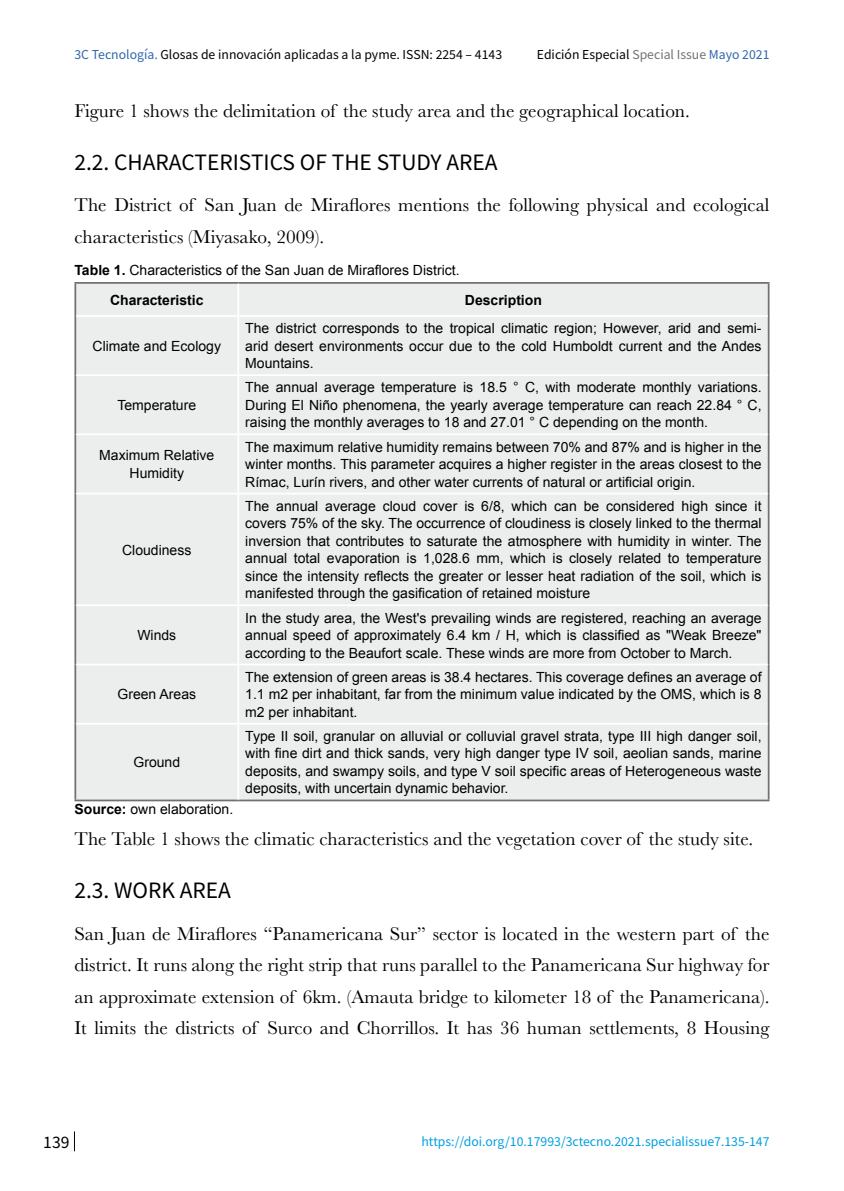
<style>
.page{position:relative;width:844px;height:1191px;background:#fff}
.page>*{position:absolute;margin:0;border:0;box-sizing:border-box;transform-origin:0 0}
.t1{font:21px "Noto Sans HK";color:#000}
.t2{font:19.25px/31.5px "Baskerville";color:#000}
.t3{font:15.75px "Noto Sans HK";color:#000}
.t4{font:14px/17.5px "Arial";color:#000;text-align:justify}
.t5{font:700 14px "Arial";color:#000}
.t6{font:12.25px "Noto Sans HK";color:#000}
.t7{font:12.25px "Noto Sans HK";color:#009ee0}
.s1{color:#2e66ab}
.s2{color:#707172}
.s3{font-weight:700}
</style>
<div class="page">
<svg style="left:74px;top:1131px;width:1px;height:20px"></svg>
<div style="left:76px;top:284px;width:691px;height:515px;background:#eceded"></div>
<hr style="left:74px;top:282px;width:164px;height:2px;background:#707172">
<hr style="left:74px;top:284px;width:2px;height:32px;background:#707172">
<hr style="left:238px;top:282px;width:531px;height:2px;background:#707172">
<hr style="left:767px;top:284px;width:2px;height:32px;background:#707172">
<hr style="left:74px;top:316px;width:2px;height:59px;background:#707172">
<hr style="left:767px;top:316px;width:2px;height:59px;background:#707172">
<hr style="left:74px;top:375px;width:2px;height:59px;background:#707172">
<hr style="left:767px;top:375px;width:2px;height:59px;background:#707172">
<hr style="left:74px;top:434px;width:2px;height:59px;background:#707172">
<hr style="left:767px;top:434px;width:2px;height:59px;background:#707172">
<hr style="left:74px;top:493px;width:2px;height:112px;background:#707172">
<hr style="left:767px;top:493px;width:2px;height:112px;background:#707172">
<hr style="left:74px;top:605px;width:2px;height:59px;background:#707172">
<hr style="left:767px;top:605px;width:2px;height:59px;background:#707172">
<hr style="left:74px;top:664px;width:2px;height:59px;background:#707172">
<hr style="left:767px;top:664px;width:2px;height:59px;background:#707172">
<hr style="left:74px;top:723px;width:2px;height:76px;background:#707172">
<hr style="left:767px;top:723px;width:2px;height:76px;background:#707172">
<hr style="left:74px;top:799px;width:164px;height:2px;background:#707172">
<hr style="left:238px;top:799px;width:531px;height:2px;background:#707172">
<hr style="left:237px;top:284px;width:2px;height:31px;background:#fff">
<hr style="left:76px;top:315px;width:162px;height:2px;background:#fff">
<hr style="left:238px;top:315px;width:529px;height:2px;background:#fff">
<hr style="left:237px;top:317px;width:2px;height:57px;background:#fff">
<hr style="left:76px;top:374px;width:162px;height:2px;background:#fff">
<hr style="left:238px;top:374px;width:529px;height:2px;background:#fff">
<hr style="left:237px;top:376px;width:2px;height:57px;background:#fff">
<hr style="left:76px;top:433px;width:162px;height:2px;background:#fff">
<hr style="left:238px;top:433px;width:529px;height:2px;background:#fff">
<hr style="left:237px;top:435px;width:2px;height:58px;background:#fff">
<hr style="left:76px;top:493px;width:162px;height:1px;background:#fff">
<hr style="left:238px;top:493px;width:529px;height:1px;background:#fff">
<hr style="left:237px;top:494px;width:2px;height:110px;background:#fff">
<hr style="left:76px;top:604px;width:162px;height:2px;background:#fff">
<hr style="left:238px;top:604px;width:529px;height:2px;background:#fff">
<hr style="left:237px;top:606px;width:2px;height:57px;background:#fff">
<hr style="left:76px;top:663px;width:162px;height:2px;background:#fff">
<hr style="left:238px;top:663px;width:529px;height:2px;background:#fff">
<hr style="left:237px;top:665px;width:2px;height:58px;background:#fff">
<hr style="left:76px;top:723px;width:162px;height:1px;background:#fff">
<hr style="left:238px;top:723px;width:529px;height:1px;background:#fff">
<hr style="left:237px;top:724px;width:2px;height:75px;background:#fff">
<p class="t6" style="left:74px;top:48px;width:429px"><span class="s1">3C Tecnología.</span> Glosas de innovación aplicadas a la pyme. ISSN: 2254 – 4143</p>
<p class="t6" style="left:537px;top:48px;width:234px">Edición Especial <span class="s2">Special Issue</span> <span class="s1">Mayo 2021</span></p>
<h2 class="t2" style="left:74px;top:95px;width:617px">Figure 1 shows the delimitation of the study area and the geographical location.</h2>
<h1 class="t1" style="left:74px;top:150px;width:424px">2.2. CHARACTERISTICS OF THE STUDY AREA</h1>
<h2 class="t2" style="left:74px;top:189px;width:696px">The District of San Juan de Miraflores mentions the following physical and ecological characteristics (Miyasako, 2009).</h2>
<p class="t4" style="left:110px;top:255px;width:351px;line-height:29.6px;text-indent:-36px"><span class="s3">Table 1.</span> Characteristics of the San Juan de Miraflores District.<br><span class="s3">Characteristic</span></p>
<p class="t5" style="left:465px;top:290px;width:79px">Description</p>
<p class="t4" style="left:92px;top:337px;width:130px">Climate and Ecology</p>
<p class="t4" style="left:117px;top:396px;width:80px">Temperature</p>
<p class="t4" style="left:245px;top:320px;width:517px">The district corresponds to the tropical climatic region; However, arid and semi&shy;arid desert environments occur due to the cold Humboldt current and the Andes Mountains.</p>
<p class="t4" style="left:245px;top:379px;width:517px">The annual average temperature is 18.5 ° C, with moderate monthly variations.<br>During El Niño phenomena, the yearly average temperature can reach 22.84 ° C, raising the monthly averages to 18 and 27.01 ° C depending on the month.</p>
<p class="t4" style="left:99px;top:447px;width:117px;text-align:center">Maximum Relative<br>Humidity</p>
<p class="t4" style="left:245px;top:438px;width:517px">The maximum relative humidity remains between 70% and 87% and is higher in the winter months. This parameter acquires a higher register in the areas closest to the Rímac, Lurín rivers, and other water currents of natural or artificial origin.</p>
<p class="t4" style="left:122px;top:541px;width:71px">Cloudiness</p>
<p class="t4" style="left:137px;top:626px;width:40px">Winds</p>
<p class="t4" style="left:117px;top:685px;width:80px">Green Areas</p>
<p class="t4" style="left:133px;top:753px;width:48px">Ground</p>
<p class="t4" style="left:245px;top:497px;width:517px">The annual average cloud cover is 6/8, which can be considered high since it covers 75% of the sky. The occurrence of cloudiness is closely linked to the thermal inversion that contributes to saturate the atmosphere with humidity in winter. The annual total evaporation is 1,028.6 mm, which is closely related to temperature since the intensity reflects the greater or lesser heat radiation of the soil, which is manifested through the gasification of retained moisture</p>
<p class="t4" style="left:245px;top:609px;width:517px">In the study area, the West's prevailing winds are registered, reaching an average annual speed of approximately 6.4 km / H, which is classified as "Weak Breeze" according to the Beaufort scale. These winds are more from October to March.</p>
<p class="t4" style="left:245px;top:668px;width:517px">The extension of green areas is 38.4 hectares. This coverage defines an average of 1.1 m2 per inhabitant, far from the minimum value indicated by the OMS, which is 8 m2 per inhabitant.</p>
<p class="t4" style="left:245px;top:727px;width:517px">Type II soil, granular on alluvial or colluvial gravel strata, type III high danger soil, with fine dirt and thick sands, very high danger type IV soil, aeolian sands, marine deposits, and swampy soils, and type V soil specific areas of Heterogeneous waste deposits, with uncertain dynamic behavior.</p>
<p class="t4" style="left:74px;top:800px;width:160px"><span class="s3">Source:</span> own elaboration.</p>
<h2 class="t2" style="left:74px;top:823px;width:680px">The Table 1 shows the climatic characteristics and the vegetation cover of the study site.</h2>
<h1 class="t1" style="left:74px;top:878px;width:158px">2.3. WORK AREA</h1>
<p class="t2" style="left:74px;top:918px;width:696px;text-align:justify">San Juan de Miraflores “Panamericana Sur” sector is located in the western part of the district. It runs along the right strip that runs parallel to the Panamericana Sur highway for an approximate extension of 6km. (Amauta bridge to kilometer 18 of the Panamericana).<br>It limits the districts of Surco and Chorrillos. It has 36 human settlements, 8 Housing</p>
<p class="t3" style="left:43px;top:1133px;width:28px">139</p>
<p class="t7" style="left:421px;top:1134px;width:349px">https://doi.org/10.17993/3ctecno.2021.specialissue7.135-147</p>
</div>
